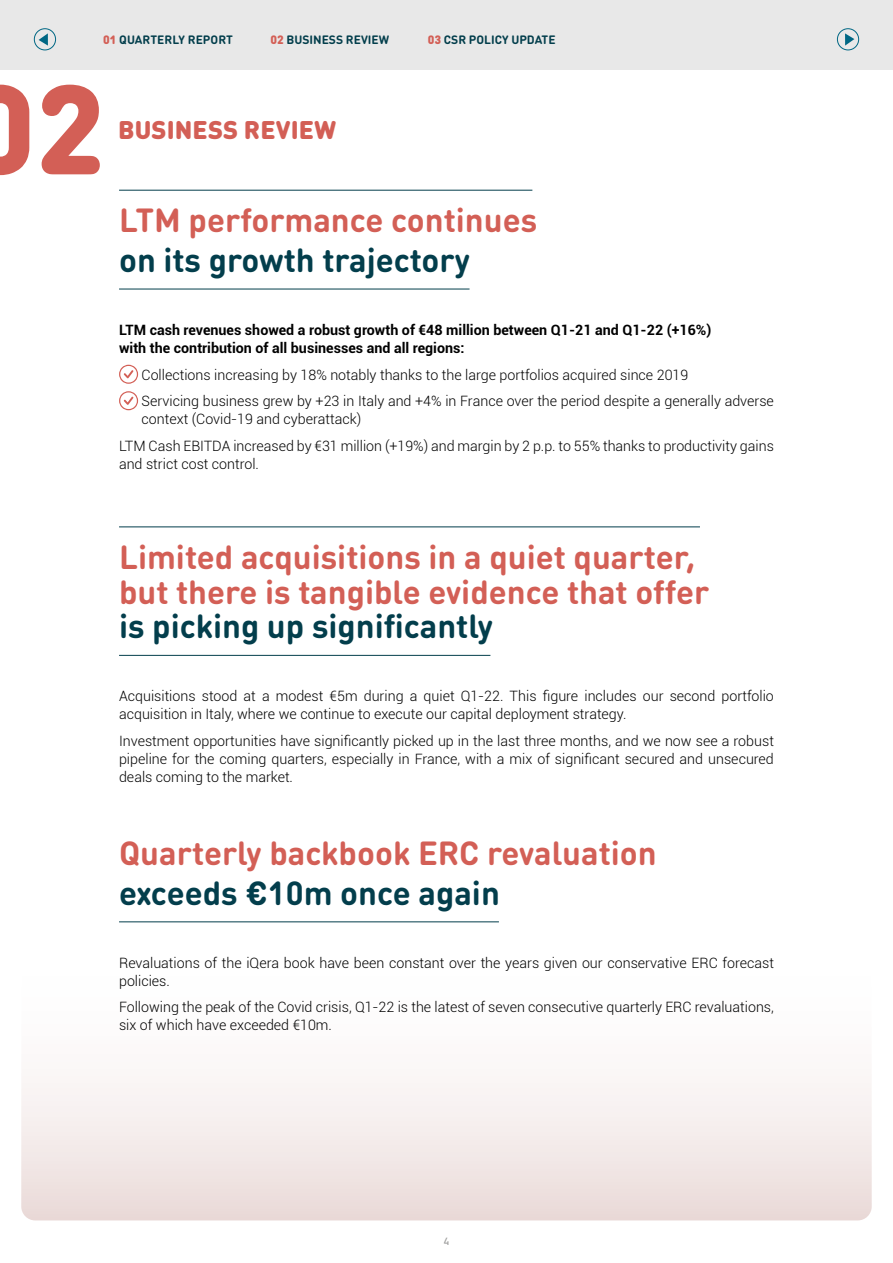
<style>
.page{position:relative;width:893px;height:1263px;background:#fff}
.page>*{position:absolute;margin:0;border:0;box-sizing:border-box;transform-origin:0 0}
.t1{font:900 124.95px "DIN Round Pro";color:#d35f56}
.t2{font:700 33px/34.5px "DIN Round Pro";color:#d35f56}
.t3{font:700 33px "DIN Round Pro";color:#033e4c}
.t4{font:900 25.2px "DIN Round Pro";letter-spacing:.005em;color:#d35f56}
.t5{font:300 14.25px/18px "Roboto";color:#000}
.t6{font:700 14.25px/18px "Roboto";color:#000}
.t7{font:700 12px "DIN Round Pro";color:#033e4c}
.t8{font:700 10.5px "Anodina";color:#9d9d9c}
.s1{font-weight:900;color:#d35f56}
</style>
<div class="page">
<svg style="left:21px;top:922px;width:851px;height:298px;fill:#faf7f6"></svg>
<hr style="left:119px;top:190px;width:413px;height:1px;background:#033e4c">
<hr style="left:119px;top:289px;width:351px;height:1px;background:#033e4c">
<div style="left:0;top:0;width:893px;height:69px;background:#e8e8e8"></div>
<div style="left:34px;top:29px;width:22px;height:21px;border:1px solid #006784;border-radius:50%"></div>
<div style="left:837px;top:29px;width:22px;height:21px;border:1px solid #006784;border-radius:50%"></div>
<svg style="left:39px;top:33px;width:9px;height:13px"></svg>
<svg style="left:845px;top:33px;width:9px;height:13px"></svg>
<svg style="left:119px;top:365px;width:19px;height:19px"></svg>
<svg style="left:119px;top:391px;width:19px;height:19px"></svg>
<hr style="left:119px;top:527px;width:581px;height:1px;background:#033e4c">
<hr style="left:119px;top:655px;width:371px;height:1px;background:#033e4c">
<hr style="left:119px;top:921px;width:380px;height:1px;background:#033e4c">
<p class="t7" style="left:103px;top:31px;width:131px"><span class="s1">01</span> QUARTERLY REPORT</p>
<p class="t7" style="left:270px;top:31px;width:120px"><span class="s1">02</span> BUSINESS REVIEW</p>
<p class="t7" style="left:428px;top:31px;width:129px"><span class="s1">03</span> CSR POLICY UPDATE</p>
<h1 class="t1" style="left:-34px;top:34px;width:140px">02</h1>
<h3 class="t4" style="left:118px;top:111px;width:220px">BUSINESS REVIEW</h3>
<h2 class="t2" style="left:119px;top:202px;width:420px">LTM performance continues</h2>
<h2 class="t3" style="left:119px;top:237px;width:353px">on its growth trajectory</h2>
<p class="t6" style="left:119px;top:320px;width:594px">LTM cash revenues showed a robust growth of €48 million between Q1-21 and Q1-22 (+16%) with the contribution of all businesses and all regions:</p>
<p class="t5" style="left:142px;top:361px;width:634px;line-height:26.5px">Collections increasing by 18% notably thanks to the large portfolios acquired since 2019<br>Servicing business grew by +23 in Italy and +4% in France over the period despite a generally adverse</p>
<p class="t5" style="left:119px;top:405px;width:656px;line-height:26.5px;text-indent:23px">context (Covid-19 and cyberattack)<br>LTM Cash EBITDA increased by €31 million (+19%) and margin by 2 p.p. to 55% thanks to productivity gains</p>
<p class="t5" style="left:119px;top:454px;width:141px">and strict cost control.</p>
<h2 class="t2" style="left:119px;top:539px;width:591px">Limited acquisitions in a quiet quarter, but there is tangible evidence that offer</h2>
<h2 class="t3" style="left:119px;top:603px;width:375px">is picking up significantly</h2>
<p class="t5" style="left:119px;top:687px;width:656px">Acquisitions stood at a modest €5m during a quiet Q1-22. This figure includes our second portfolio acquisition in Italy, where we continue to execute our capital deployment strategy.</p>
<p class="t5" style="left:119px;top:731px;width:656px;text-align:justify">Investment opportunities have significantly picked up in the last three months, and we now see a robust pipeline for the coming quarters, especially in France, with a mix of significant secured and unsecured deals coming to the market.</p>
<h2 class="t2" style="left:119px;top:835px;width:539px">Quarterly backbook ERC revaluation</h2>
<h2 class="t3" style="left:119px;top:870px;width:382px">exceeds €10m once again</h2>
<p class="t5" style="left:119px;top:953px;width:656px">Revaluations of the iQera book have been constant over the years given our conservative ERC forecast policies.</p>
<p class="t5" style="left:119px;top:998px;width:656px">Following the peak of the Covid crisis, Q1-22 is the latest of seven consecutive quarterly ERC revaluations, six of which have exceeded €10m.</p>
<p class="t8" style="left:444px;top:1233px;width:7px">4</p>
</div>
